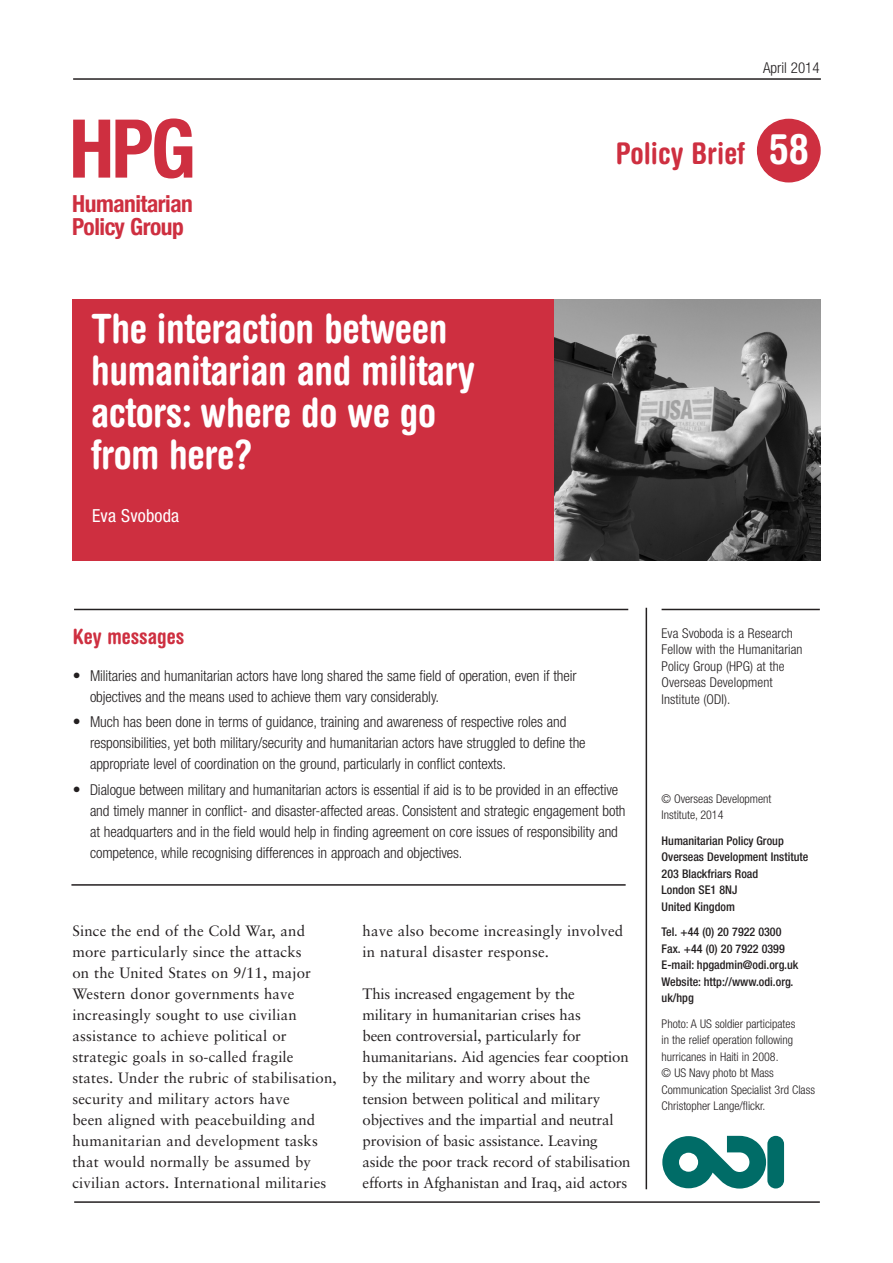
<style>
.page{position:relative;width:893px;height:1263px;background:#fff}
.page>*{position:absolute;margin:0;border:0;box-sizing:border-box;transform-origin:0 0}
.C_head{font:700 condensed 81.15px "Helvetica Neue";color:#ce2f40}
.bold_title{font:700 condensed 40.5px/42px "Helvetica Rounded";letter-spacing:-.01em;color:#fff}
.t1{font:700 condensed 30px "Helvetica Rounded";color:#ce2f40}
.C_head-2{font:700 condensed 23.4px "Helvetica Neue";letter-spacing:-.02em;color:#ce2f40}
.box_head{font:700 condensed 21px "Helvetica Rounded";color:#ce2f40}
.auth{font:condensed 18px "Helvetica Neue";letter-spacing:.01em;color:#fff}
.Box_list{font:300 condensed 15px/21px "Helvetica Neue";letter-spacing:-.005em;color:#231f20}
.Body{font:15px/21px "Sabon";letter-spacing:.01em;color:#231f20}
.Body-2{font:15px/21px "Sabon";letter-spacing:-.015em;color:#231f20}
.sidebar{font:300 condensed 13.5px/16.5px "Helvetica Neue";letter-spacing:.005em;color:#231f20}
.body_txt{font:500 condensed 12px/16.5px "Helvetica Neue";color:#231f20}
.sidebar-2{font:300 condensed 12px/16.5px "Helvetica Neue";color:#231f20}
.body_txt-2{font:300 condensed 12px/16.5px "Helvetica Neue";color:#231f20}
.s1{font-size:42px;color:#fff}
.s2{font-size:15.75px}
</style>
<div class="page">
<hr style="left:73px;top:78px;width:748px;height:2px;background:#231f20">
<hr style="left:74px;top:609px;width:554px;height:1px;background:#231f20">
<div style="left:758px;top:119px;width:62px;height:63px;background:#ce2f40;border-radius:50%"></div>
<div style="left:757px;top:119px;width:64px;height:63px;border:2px solid #ce2f40;border-radius:50%"></div>
<hr style="left:74px;top:1201px;width:746px;height:2px;background:#231f20">
<hr style="left:646px;top:608px;width:1px;height:581px;background:#231f20">
<svg style="left:662px;top:1136px;width:104px;height:52px"></svg>
<div style="left:767px;top:1136px;width:17px;height:52px;background:#006c67;border-radius:8px"></div>
<div style="left:72px;top:300px;width:520px;height:261px;background:#ce2f40"></div>
<hr style="left:71px;top:884px;width:555px;height:2px;background:#231f20">
<img style="left:554px;top:299px;width:267px;height:262px">
<hr style="left:662px;top:609px;width:158px;height:1px;background:#231f20">
<p class="C_head" style="left:69px;top:100px;width:128px">HPG</p>
<p class="C_head-2" style="left:72px;top:189px;width:122px">Humanitarian</p>
<p class="C_head-2" style="left:72px;top:213px;width:113px">Policy Group</p>
<p class="bold_title" style="left:91px;top:307px;width:385px">The interaction between humanitarian and military actors: where do we go</p>
<p class="bold_title" style="left:91px;top:433px;width:164px">from here?</p>
<p class="auth" style="left:92px;top:506px;width:89px">Eva Svoboda</p>
<p class="Box_list" style="left:763px;top:57px;width:58px">April 2014</p>
<p class="t1" style="left:616px;top:135px;width:195px">Policy Brief <span class="s1">58</span></p>
<p class="box_head" style="left:73px;top:623px;width:113px">Key messages</p>
<p class="Box_list" style="left:90px;top:665px;width:488px;text-indent:-17px"><span class="s2">•</span> Militaries and humanitarian actors have long shared the same field of operation, even if their objectives and the means used to achieve them vary considerably.</p>
<p class="Box_list" style="left:90px;top:711px;width:497px;text-indent:-17px"><span class="s2">•</span> Much has been done in terms of guidance, training and awareness of respective roles and responsibilities, yet both military/security and humanitarian actors have struggled to define the appropriate level of coordination on the ground, particularly in conflict contexts.</p>
<p class="Box_list" style="left:90px;top:779px;width:537px;text-indent:-17px"><span class="s2">•</span> Dialogue between military and humanitarian actors is essential if aid is to be provided in an effective and timely manner in conflict- and disaster-affected areas. Consistent and strategic engagement both at headquarters and in the field would help in finding agreement on core issues of responsibility and competence, while recognising differences in approach and objectives.</p>
<p class="Body" style="left:72px;top:920px;width:266px">Since the end of the Cold War, and more particularly since the attacks<br>on the United States on 9/11, major Western donor governments have increasingly sought to use civilian assistance to achieve political or strategic goals in so-called fragile states. Under the rubric of stabilisation, security and military actors have<br>been aligned with peacebuilding and humanitarian and development tasks that would normally be assumed by civilian actors. International militaries</p>
<p class="Body" style="left:363px;top:920px;width:262px">have also become increasingly involved in natural disaster response.</p>
<p class="Body-2" style="left:363px;top:983px;width:269px">This increased engagement by the<br>military in humanitarian crises has<br>been controversial, particularly for humanitarians. Aid agencies fear cooption by the military and worry about the tension between political and military objectives and the impartial and neutral provision of basic assistance. Leaving aside the poor track record of stabilisation efforts in Afghanistan and Iraq, aid actors</p>
<p class="sidebar" style="left:662px;top:624px;width:142px">Eva Svoboda is a Research<br>Fellow with the Humanitarian<br>Policy Group (HPG) at the<br>Overseas Development</p>
<p class="sidebar" style="left:662px;top:690px;width:70px">Institute (ODI).</p>
<p class="sidebar-2" style="left:662px;top:790px;width:111px">© Overseas Development<br>Institute, 2014</p>
<p class="body_txt" style="left:662px;top:832px;width:124px">Humanitarian Policy Group</p>
<p class="body_txt" style="left:662px;top:848px;width:148px">Overseas Development Institute</p>
<p class="body_txt" style="left:662px;top:865px;width:98px">203 Blackfriars Road</p>
<p class="body_txt" style="left:662px;top:881px;width:77px">London SE1 8NJ</p>
<p class="body_txt" style="left:662px;top:898px;width:75px">United Kingdom</p>
<p class="body_txt" style="left:662px;top:923px;width:121px">Tel. +44 (0) 20 7922 0300</p>
<p class="body_txt" style="left:662px;top:940px;width:125px">Fax. +44 (0) 20 7922 0399</p>
<p class="body_txt" style="left:662px;top:956px;width:138px">E-mail: hpgadmin@odi.org.uk</p>
<p class="body_txt" style="left:662px;top:973px;width:133px">Website: http://www.odi.org. uk/hpg</p>
<p class="sidebar-2" style="left:662px;top:1015px;width:135px">Photo: A US soldier participates in the relief operation following hurricanes in Haiti in 2008.</p>
<p class="body_txt-2" style="left:662px;top:1064px;width:155px">© US Navy photo bt Mass<br>Communication Specialist 3rd Class<br>Christopher Lange/flickr.</p>
</div>
